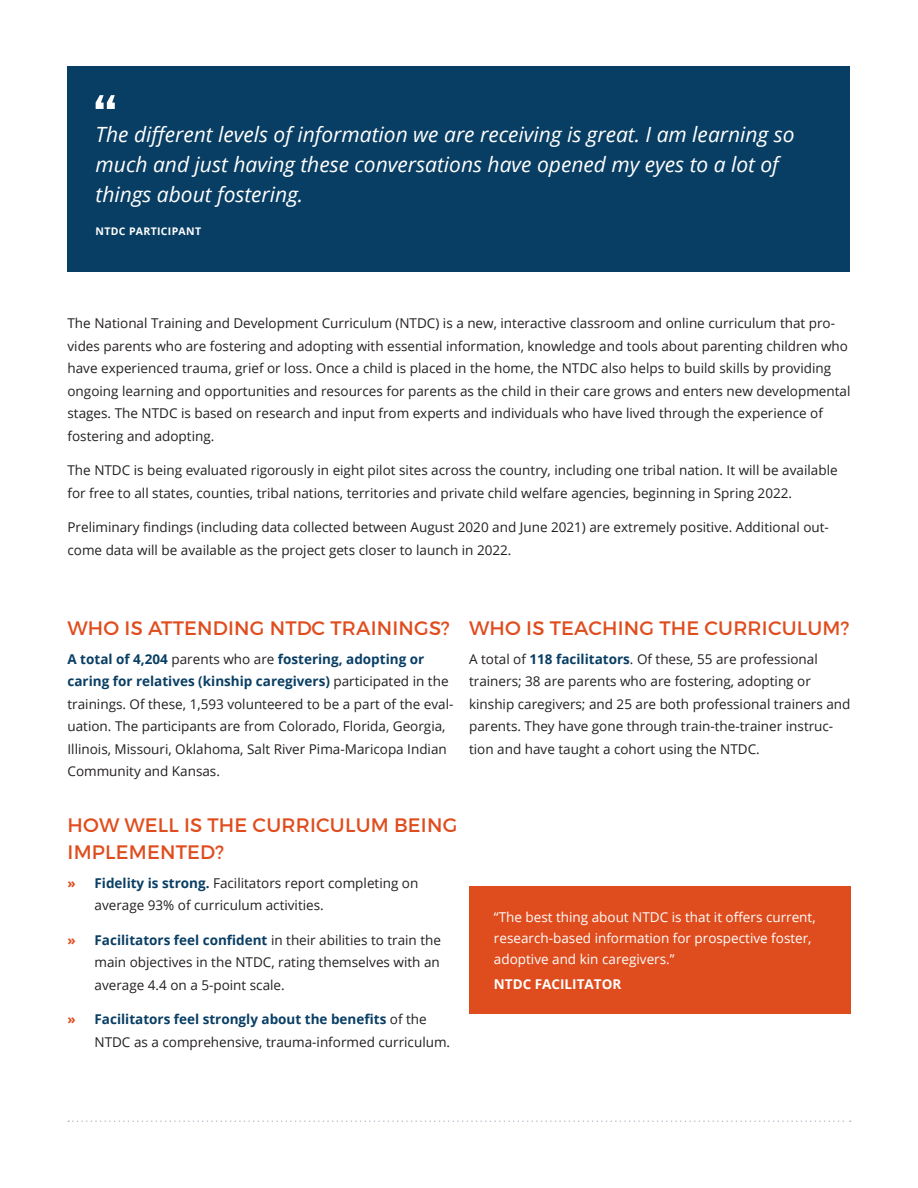
<style>
.page{position:relative;width:918px;height:1188px;background:#fff}
.page>*{position:absolute;margin:0;border:0;box-sizing:border-box;transform-origin:0 0}
.Body_Text_-_White{font:italic 21px/30px "Open Sans";color:#fff}
.Title_Heading{font:19.5px/27px "Montserrat";letter-spacing:.01em;color:#df4d1e}
.Body_Text{font:13.5px/22.5px "Open Sans";color:#231f20}
.Body_Text_-_White-2{font:13.5px/21px "Open Sans";color:#fff}
.Body_Text_-_White-3{font:700 13.5px "Open Sans";color:#fff}
.Body_Text_-_White-4{font:700 10.5px "Open Sans";letter-spacing:.03em;color:#fff}
.s1{font-weight:700;color:#093e64}
.s2{font-weight:700;color:#df4d1e}
</style>
<div class="page">
<div style="left:68px;top:67px;width:782px;height:205px;background:#093e64"></div>
<svg style="left:96px;top:95px;width:19px;height:14px"></svg>
<svg style="left:68px;top:1120px;width:783px;height:2px"></svg>
<div style="left:469px;top:887px;width:381px;height:127px;background:#df4d1e"></div>
<p class="Body_Text_-_White" style="left:96px;top:119px;width:700px">The different levels of information we are receiving is great. I am learning so much and just having these conversations have opened my eyes to a lot of things about fostering.</p>
<p class="Body_Text_-_White-4" style="left:96px;top:224px;width:107px">NTDC PARTICIPANT</p>
<p class="Body_Text" style="left:68px;top:312px;width:785px">The National Training and Development Curriculum (NTDC) is a new, interactive classroom and online curriculum that pro&shy;vides parents who are fostering and adopting with essential information, knowledge and tools about parenting children who have experienced trauma, grief or loss. Once a child is placed in the home, the NTDC also helps to build skills by providing ongoing learning and opportunities and resources for parents as the child in their care grows and enters new developmental stages. The NTDC is based on research and input from experts and individuals who have lived through the experience of fostering and adopting.</p>
<p class="Body_Text" style="left:68px;top:459px;width:772px">The NTDC is being evaluated rigorously in eight pilot sites across the country, including one tribal nation. It will be available for free to all states, counties, tribal nations, territories and private child welfare agencies, beginning in Spring 2022.</p>
<p class="Body_Text" style="left:68px;top:516px;width:763px">Preliminary findings (including data collected between August 2020 and June 2021) are extremely positive. Additional out&shy;come data will be available as the project gets closer to launch in 2022.</p>
<p class="Title_Heading" style="left:68px;top:615px;width:384px">WHO IS ATTENDING NTDC TRAININGS?</p>
<p class="Body_Text" style="left:68px;top:647px;width:387px"><span class="s1">A total of 4,204</span> parents who are <span class="s1">fostering, adopting or caring for relatives (kinship caregivers)</span> participated in the trainings. Of these, 1,593 volunteered to be a part of the eval&shy;uation. The participants are from Colorado, Florida, Georgia, Illinois, Missouri, Oklahoma, Salt River Pima-Maricopa Indian Community and Kansas.</p>
<p class="Title_Heading" style="left:469px;top:615px;width:382px">WHO IS TEACHING THE CURRICULUM?</p>
<p class="Body_Text" style="left:469px;top:647px;width:383px">A total of <span class="s1">118 facilitators</span>. Of these, 55 are professional trainers; 38 are parents who are fostering, adopting or kinship caregivers; and 25 are both professional trainers and parents. They have gone through train-the-trainer instruc&shy;tion and have taught a cohort using the NTDC.</p>
<p class="Title_Heading" style="left:68px;top:812px;width:391px">HOW WELL IS THE CURRICULUM BEING<br>IMPLEMENTED?</p>
<p class="Body_Text" style="left:94px;top:871px;width:325px;text-indent:-27px"><span class="s2">»</span> <span class="s1">Fidelity is strong.</span> Facilitators report completing on average 93% of curriculum activities.</p>
<p class="Body_Text" style="left:94px;top:928px;width:348px;text-align:justify;text-indent:-27px"><span class="s2">»</span> <span class="s1">Facilitators feel confident</span> in their abilities to train the main objectives in the NTDC, rating themselves with an average 4.4 on a 5-point scale.</p>
<p class="Body_Text" style="left:94px;top:1008px;width:357px;text-indent:-27px"><span class="s2">»</span> <span class="s1">Facilitators feel strongly about the benefits</span> of the<br>NTDC as a comprehensive, trauma-informed curriculum.</p>
<p class="Body_Text_-_White-2" style="left:494px;top:906px;width:323px">“The best thing about NTDC is that it offers current, research-based information for prospective foster, adoptive and kin caregivers.”</p>
<p class="Body_Text_-_White-3" style="left:494px;top:975px;width:129px">NTDC FACILITATOR</p>
</div>
